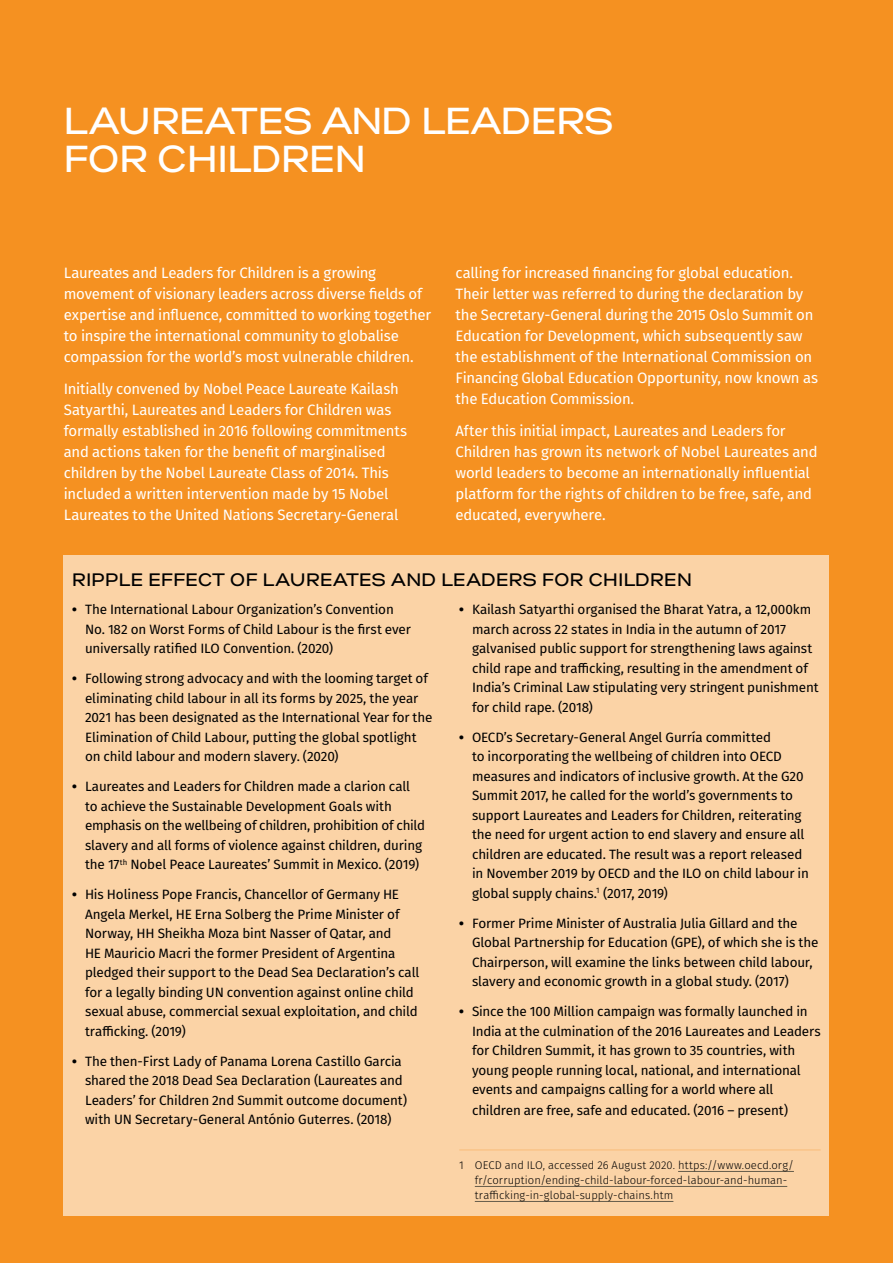
<style>
.page{position:relative;width:893px;height:1263px;background:#f59121}
.page>*{position:absolute;margin:0;border:0;box-sizing:border-box;transform-origin:0 0}
.t1{font:37.5px/37.5px "Gabriel Sans Medium";letter-spacing:-.01em;color:#fff}
.t2{font:18px "Gabriel Sans Medium";letter-spacing:.015em;color:#000}
.t3{font:15px/21px "Fira Sans";letter-spacing:-.015em;color:#fff}
.t4{font:13.5px/19.5px "Fira Sans";letter-spacing:-.01em;color:#000}
.t5{font:300 11.25px/15px "Fira Sans";letter-spacing:.005em;color:#000}
.s1{font-weight:800}
</style>
<div class="page">
<div style="left:64px;top:556px;width:765px;height:660px;background:#fbd3a6"></div>
<hr style="left:459px;top:1150px;width:362px;height:1px;background:#f9bd7a">
<hr style="left:678px;top:1171px;width:116px;height:1px;background:#665d4b">
<hr style="left:475px;top:1186px;width:312px;height:1px;background:#665d4b">
<hr style="left:475px;top:1201px;width:198px;height:1px;background:#665d4b">
<h1 class="t1" style="left:64px;top:103px;width:552px">LAUREATES AND LEADERS<br>FOR CHILDREN</h1>
<p class="t3" style="left:64px;top:262px;width:369px">Laureates and Leaders for Children is a growing movement of visionary leaders across diverse fields of expertise and influence, committed to working together to inspire the international community to globalise compassion for the world’s most vulnerable children.</p>
<p class="t3" style="left:64px;top:377px;width:345px">Initially convened by Nobel Peace Laureate Kailash Satyarthi, Laureates and Leaders for Children was formally established in 2016 following commitments and actions taken for the benefit of marginalised children by the Nobel Laureate Class of 2014. This included a written intervention made by 15 Nobel Laureates to the United Nations Secretary-General</p>
<p class="t3" style="left:455px;top:262px;width:364px">calling for increased financing for global education.<br>Their letter was referred to during the declaration by the Secretary-General during the 2015 Oslo Summit on Education for Development, which subsequently saw the establishment of the International Commission on Financing Global Education Opportunity, now known as the Education Commission.</p>
<p class="t3" style="left:455px;top:419px;width:364px">After this initial impact, Laureates and Leaders for Children has grown its network of Nobel Laureates and world leaders to become an internationally influential platform for the rights of children to be free, safe, and educated, everywhere.</p>
<h2 class="t2" style="left:72px;top:569px;width:621px">RIPPLE EFFECT OF LAUREATES AND LEADERS FOR CHILDREN</h2>
<p class="t4" style="left:85px;top:599px;width:327px;text-indent:-13px"><span class="s1">•</span> The International Labour Organization’s Convention<br>No. 182 on Worst Forms of Child Labour is the first ever universally ratified ILO Convention. (2020)</p>
<p class="t4" style="left:85px;top:668px;width:349px;text-indent:-13px"><span class="s1">•</span> Following strong advocacy and with the looming target of eliminating child labour in all its forms by 2025, the year 2021 has been designated as the International Year for the Elimination of Child Labour, putting the global spotlight on child labour and modern slavery. (2020)</p>
<p class="t4" style="left:85px;top:776px;width:341px;text-indent:-13px"><span class="s1">•</span> Laureates and Leaders for Children made a clarion call to achieve the Sustainable Development Goals with emphasis on the wellbeing of children, prohibition of child slavery and all forms of violence against children, during the 17<sup>th</sup> Nobel Peace Laureates’ Summit in Mexico. (2019)</p>
<p class="t4" style="left:85px;top:884px;width:336px;text-indent:-13px"><span class="s1">•</span> His Holiness Pope Francis, Chancellor of Germany HE Angela Merkel, HE Erna Solberg the Prime Minister of Norway, HH Sheikha Moza bint Nasser of Qatar, and<br>HE Mauricio Macri the former President of Argentina pledged their support to the Dead Sea Declaration’s call for a legally binding UN convention against online child sexual abuse, commercial sexual exploitation, and child trafficking. (2019)</p>
<p class="t4" style="left:85px;top:1051px;width:324px;text-indent:-13px"><span class="s1">•</span> The then-First Lady of Panama Lorena Castillo Garcia shared the 2018 Dead Sea Declaration (Laureates and Leaders’ for Children 2nd Summit outcome document) with UN Secretary-General António Guterres. (2018)</p>
<p class="t4" style="left:472px;top:599px;width:348px;text-indent:-13px"><span class="s1">•</span> Kailash Satyarthi organised the Bharat Yatra, a 12,000km march across 22 states in India in the autumn of 2017 galvanised public support for strengthening laws against child rape and trafficking, resulting in the amendment of India’s Criminal Law stipulating very stringent punishment for child rape. (2018)</p>
<p class="t4" style="left:472px;top:727px;width:338px;text-indent:-13px"><span class="s1">•</span> OECD’s Secretary-General Angel Gurría committed<br>to incorporating the wellbeing of children into OECD measures and indicators of inclusive growth. At the G20<br>Summit 2017, he called for the world’s governments to support Laureates and Leaders for Children, reiterating the need for urgent action to end slavery and ensure all children are educated. The result was a report released in November 2019 by OECD and the ILO on child labour in global supply chains.<sup>1</sup> (2017, 2019)</p>
<p class="t4" style="left:472px;top:913px;width:348px;text-indent:-13px"><span class="s1">•</span> Former Prime Minister of Australia Julia Gillard and the Global Partnership for Education (GPE), of which she is the Chairperson, will examine the links between child labour, slavery and economic growth in a global study. (2017)</p>
<p class="t4" style="left:472px;top:1001px;width:350px;text-indent:-13px"><span class="s1">•</span> Since the 100 Million campaign was formally launched in India at the culmination of the 2016 Laureates and Leaders for Children Summit, it has grown to 35 countries, with young people running local, national, and international events and campaigns calling for a world where all</p>
<p class="t4" style="left:472px;top:1100px;width:318px">children are free, safe and educated. (2016 – present)</p>
<p class="t5" style="left:475px;top:1158px;width:321px;text-indent:-16px">1 OECD and ILO, accessed 26 August 2020. https://www.oecd.org/ fr/corruption/ending-child-labour-forced-labour-and-human&shy;trafficking-in-global-supply-chains.htm</p>
</div>
